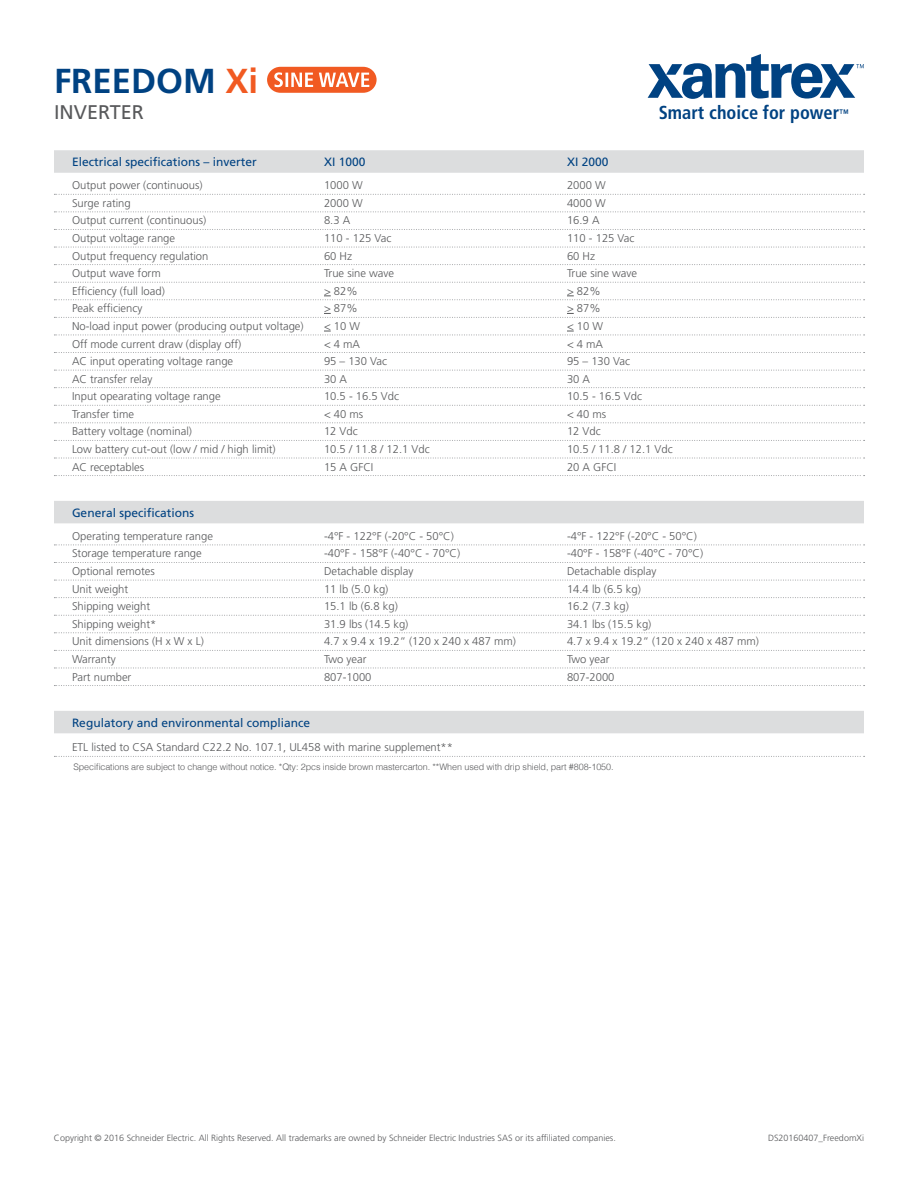
<style>
.page{position:relative;width:918px;height:1188px;background:#fff}
.page>*{position:absolute;margin:0;border:0;box-sizing:border-box;transform-origin:0 0}
.t1{font:700 34.65px "Frutiger";color:#004282}
.t2{font:19.8px "Frutiger";color:#58595b}
.t3{font:700 condensed 18.75px "Frutiger";color:#004282}
.t4{font:12px "Frutiger";color:#004282}
.t5{font:300 11.25px "Frutiger";color:#58595b}
.t6{font:300 9px "Frutiger";color:#58595b}
.t7{font:300 9px "Helvetica";letter-spacing:-.01em;color:#58595b}
.s1{color:#f15a22}
.s2{font-size:10.95px}
</style>
<div class="page">
<div style="left:54px;top:150px;width:810px;height:23px;background:#dcddde"></div>
<svg style="left:54px;top:194px;width:811px;height:1px"></svg>
<svg style="left:54px;top:212px;width:811px;height:1px"></svg>
<svg style="left:54px;top:229px;width:811px;height:1px"></svg>
<svg style="left:54px;top:247px;width:811px;height:1px"></svg>
<svg style="left:54px;top:264px;width:811px;height:1px"></svg>
<svg style="left:54px;top:282px;width:811px;height:1px"></svg>
<svg style="left:54px;top:296px;width:811px;height:4px"></svg>
<svg style="left:54px;top:313px;width:811px;height:5px"></svg>
<svg style="left:54px;top:331px;width:811px;height:5px"></svg>
<svg style="left:54px;top:352px;width:811px;height:1px"></svg>
<svg style="left:54px;top:370px;width:811px;height:1px"></svg>
<svg style="left:54px;top:387px;width:811px;height:1px"></svg>
<svg style="left:54px;top:405px;width:811px;height:1px"></svg>
<svg style="left:54px;top:422px;width:811px;height:1px"></svg>
<svg style="left:54px;top:440px;width:811px;height:1px"></svg>
<svg style="left:54px;top:458px;width:811px;height:1px"></svg>
<svg style="left:54px;top:475px;width:811px;height:1px"></svg>
<div style="left:54px;top:501px;width:810px;height:22px;background:#dcddde"></div>
<svg style="left:54px;top:545px;width:811px;height:1px"></svg>
<svg style="left:54px;top:562px;width:811px;height:1px"></svg>
<svg style="left:54px;top:580px;width:811px;height:1px"></svg>
<svg style="left:54px;top:597px;width:811px;height:1px"></svg>
<svg style="left:54px;top:615px;width:811px;height:1px"></svg>
<svg style="left:54px;top:632px;width:811px;height:1px"></svg>
<svg style="left:54px;top:650px;width:811px;height:1px"></svg>
<svg style="left:54px;top:668px;width:811px;height:1px"></svg>
<svg style="left:54px;top:685px;width:811px;height:1px"></svg>
<div style="left:54px;top:711px;width:810px;height:22px;background:#dcddde"></div>
<svg style="left:54px;top:756px;width:811px;height:1px"></svg>
<svg style="left:648px;top:54px;width:216px;height:45px"></svg>
<svg style="left:267px;top:67px;width:110px;height:26px"></svg>
<h1 class="t1" style="left:54px;top:60px;width:206px">FREEDOM <span class="s1">Xi</span></h1>
<h2 class="t2" style="left:54px;top:100px;width:91px">INVERTER</h2>
<h3 class="t3" style="left:659px;top:101px;width:192px">Smart choice for power<span class="s2">™</span></h3>
<p class="t4" style="left:72px;top:155px;width:186px">Electrical specifications – inverter</p>
<p class="t4" style="left:324px;top:155px;width:43px">XI 1000</p>
<p class="t4" style="left:567px;top:155px;width:43px">XI 2000</p>
<p class="t5" style="left:72px;top:179px;width:132px">Output power (continuous)</p>
<p class="t5" style="left:324px;top:179px;width:40px">1000 W</p>
<p class="t5" style="left:567px;top:179px;width:40px">2000 W</p>
<p class="t5" style="left:72px;top:197px;width:60px">Surge rating</p>
<p class="t5" style="left:324px;top:197px;width:40px">2000 W</p>
<p class="t5" style="left:567px;top:197px;width:40px">4000 W</p>
<p class="t5" style="left:72px;top:214px;width:136px">Output current (continuous)</p>
<p class="t5" style="left:324px;top:214px;width:28px">8.3 A</p>
<p class="t5" style="left:567px;top:214px;width:34px">16.9 A</p>
<p class="t5" style="left:72px;top:232px;width:105px">Output voltage range</p>
<p class="t5" style="left:324px;top:232px;width:69px">110 - 125 Vac</p>
<p class="t5" style="left:567px;top:232px;width:69px">110 - 125 Vac</p>
<p class="t5" style="left:72px;top:249px;width:138px">Output frequency regulation</p>
<p class="t5" style="left:324px;top:249px;width:30px">60 Hz</p>
<p class="t5" style="left:567px;top:249px;width:30px">60 Hz</p>
<p class="t5" style="left:72px;top:267px;width:90px">Output wave form</p>
<p class="t5" style="left:324px;top:267px;width:72px">True sine wave</p>
<p class="t5" style="left:567px;top:267px;width:72px">True sine wave</p>
<p class="t5" style="left:72px;top:285px;width:94px">Efficiency (full load)</p>
<p class="t5" style="left:324px;top:285px;width:35px">&gt; 82%</p>
<p class="t5" style="left:567px;top:285px;width:35px">&gt; 82%</p>
<p class="t5" style="left:72px;top:302px;width:72px">Peak efficiency</p>
<p class="t5" style="left:324px;top:302px;width:35px">&gt; 87%</p>
<p class="t5" style="left:567px;top:302px;width:35px">&gt; 87%</p>
<p class="t5" style="left:72px;top:320px;width:233px">No-load input power (producing output voltage)</p>
<p class="t5" style="left:324px;top:320px;width:38px">&lt; 10 W</p>
<p class="t5" style="left:567px;top:320px;width:38px">&lt; 10 W</p>
<p class="t5" style="left:72px;top:337px;width:171px">Off mode current draw (display off)</p>
<p class="t5" style="left:324px;top:337px;width:38px">&lt; 4 mA</p>
<p class="t5" style="left:567px;top:337px;width:38px">&lt; 4 mA</p>
<p class="t5" style="left:72px;top:355px;width:163px">AC input operating voltage range</p>
<p class="t5" style="left:324px;top:355px;width:65px">95 – 130 Vac</p>
<p class="t5" style="left:567px;top:355px;width:65px">95 – 130 Vac</p>
<p class="t5" style="left:72px;top:372px;width:82px">AC transfer relay</p>
<p class="t5" style="left:324px;top:372px;width:25px">30 A</p>
<p class="t5" style="left:567px;top:372px;width:25px">30 A</p>
<p class="t5" style="left:72px;top:390px;width:150px">Input opearating voltage range</p>
<p class="t5" style="left:324px;top:390px;width:77px">10.5 - 16.5 Vdc</p>
<p class="t5" style="left:567px;top:390px;width:77px">10.5 - 16.5 Vdc</p>
<p class="t5" style="left:72px;top:408px;width:64px">Transfer time</p>
<p class="t5" style="left:324px;top:408px;width:41px">&lt; 40 ms</p>
<p class="t5" style="left:567px;top:408px;width:41px">&lt; 40 ms</p>
<p class="t5" style="left:72px;top:425px;width:122px">Battery voltage (nominal)</p>
<p class="t5" style="left:324px;top:425px;width:35px">12 Vdc</p>
<p class="t5" style="left:567px;top:425px;width:35px">12 Vdc</p>
<p class="t5" style="left:72px;top:443px;width:205px">Low battery cut-out (low / mid / high limit)</p>
<p class="t5" style="left:324px;top:443px;width:107px">10.5 / 11.8 / 12.1 Vdc</p>
<p class="t5" style="left:567px;top:443px;width:107px">10.5 / 11.8 / 12.1 Vdc</p>
<p class="t5" style="left:72px;top:460px;width:74px">AC receptables</p>
<p class="t5" style="left:324px;top:460px;width:51px">15 A GFCI</p>
<p class="t5" style="left:567px;top:460px;width:51px">20 A GFCI</p>
<p class="t4" style="left:72px;top:505px;width:124px">General specifications</p>
<p class="t5" style="left:72px;top:530px;width:143px">Operating temperature range</p>
<p class="t5" style="left:324px;top:530px;width:131px">-4°F - 122°F (-20°C - 50°C)</p>
<p class="t5" style="left:567px;top:530px;width:131px">-4°F - 122°F (-20°C - 50°C)</p>
<p class="t5" style="left:72px;top:547px;width:131px">Storage temperature range</p>
<p class="t5" style="left:324px;top:547px;width:138px">-40°F - 158°F (-40°C - 70°C)</p>
<p class="t5" style="left:567px;top:547px;width:138px">-40°F - 158°F (-40°C - 70°C)</p>
<p class="t5" style="left:72px;top:565px;width:84px">Optional remotes</p>
<p class="t5" style="left:324px;top:565px;width:91px">Detachable display</p>
<p class="t5" style="left:567px;top:565px;width:91px">Detachable display</p>
<p class="t5" style="left:72px;top:582px;width:58px">Unit weight</p>
<p class="t5" style="left:324px;top:582px;width:66px">11 lb (5.0 kg)</p>
<p class="t5" style="left:567px;top:582px;width:75px">14.4 lb (6.5 kg)</p>
<p class="t5" style="left:72px;top:600px;width:80px">Shipping weight</p>
<p class="t5" style="left:324px;top:600px;width:75px">15.1 lb (6.8 kg)</p>
<p class="t5" style="left:567px;top:600px;width:63px">16.2 (7.3 kg)</p>
<p class="t5" style="left:72px;top:618px;width:86px">Shipping weight*</p>
<p class="t5" style="left:324px;top:618px;width:86px">31.9 lbs (14.5 kg)</p>
<p class="t5" style="left:567px;top:618px;width:86px">34.1 lbs (15.5 kg)</p>
<p class="t5" style="left:72px;top:635px;width:133px">Unit dimensions (H x W x L)</p>
<p class="t5" style="left:324px;top:635px;width:193px">4.7 x 9.4 x 19.2“ (120 x 240 x 487 mm)</p>
<p class="t5" style="left:567px;top:635px;width:193px">4.7 x 9.4 x 19.2“ (120 x 240 x 487 mm)</p>
<p class="t5" style="left:72px;top:653px;width:45px">Warranty</p>
<p class="t5" style="left:324px;top:653px;width:44px">Two year</p>
<p class="t5" style="left:567px;top:653px;width:44px">Two year</p>
<p class="t5" style="left:72px;top:670px;width:61px">Part number</p>
<p class="t5" style="left:324px;top:670px;width:49px">807-1000</p>
<p class="t5" style="left:567px;top:670px;width:49px">807-2000</p>
<p class="t4" style="left:72px;top:715px;width:240px">Regulatory and environmental compliance</p>
<p class="t5" style="left:72px;top:741px;width:383px">ETL listed to CSA Standard C22.2 No. 107.1, UL458 with marine supplement**</p>
<p class="t7" style="left:74px;top:759px;width:542px">Specifications are subject to change without notice. *Qty: 2pcs inside brown mastercarton. **When used with drip shield, part #808-1050.</p>
<p class="t6" style="left:54px;top:1133px;width:563px">Copyright © 2016 Schneider Electric. All Rights Reserved. All trademarks are owned by Schneider Electric Industries SAS or its affiliated companies.</p>
<p class="t6" style="left:768px;top:1133px;width:97px">DS20160407_FreedomXi</p>
</div>
